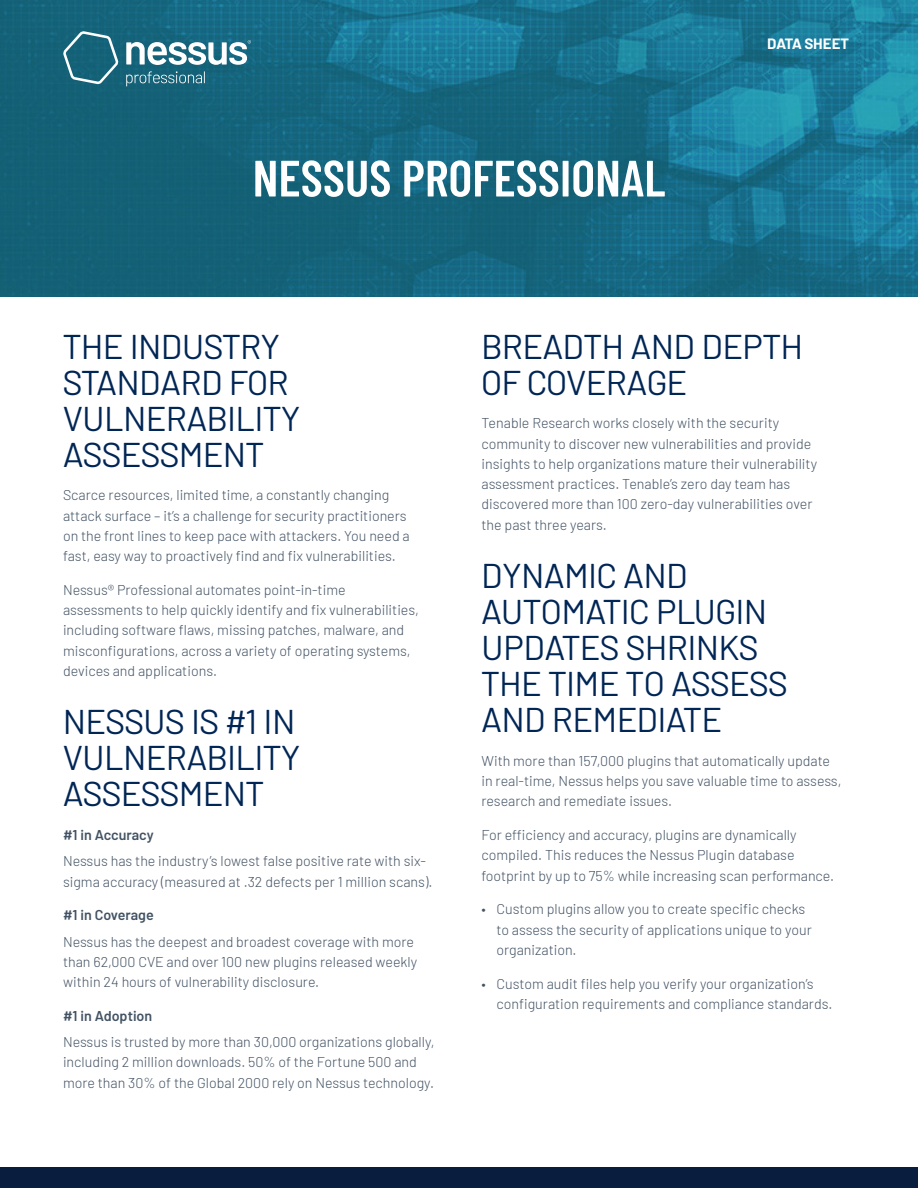
<style>
.page{position:relative;width:918px;height:1188px;background:#fff}
.page>*{position:absolute;margin:0;border:0;box-sizing:border-box;transform-origin:0 0}
.t1{font:600 51px "Barlow Condensed";color:#fff}
.Subhead_1-Barlow{font:34.5px/36px "Barlow";color:#002655}
.t2{font:700 15px "Barlow";color:#fff}
.Body-Barlow{font:300 14.25px/20.2px "Barlow";color:#435364}
.Subhead_3-Barlow{font:600 14.25px "Barlow";color:#435364}
</style>
<div class="page">
<img style="left:0;top:0;width:918px;height:297px">
<div style="left:0;top:1167px;width:918px;height:21px;background:#091d3f"></div>
<svg style="left:63px;top:31px;width:56px;height:53px"></svg>
<svg style="left:126px;top:71px;width:79px;height:15px"></svg>
<svg style="left:126px;top:40px;width:125px;height:25px"></svg>
<p class="t1" style="left:253px;top:142px;width:414px">NESSUS PROFESSIONAL</p>
<p class="t2" style="left:767px;top:32px;width:83px">DATA SHEET</p>
<p class="Subhead_1-Barlow" style="left:63px;top:325px;width:239px">THE INDUSTRY<br>STANDARD FOR<br>VULNERABILITY<br>ASSESSMENT</p>
<p class="Body-Barlow" style="left:63px;top:484px;width:348px">Scarce resources, limited time, a constantly changing attack surface – it’s a challenge for security practitioners on the front lines to keep pace with attackers. You need a fast, easy way to proactively find and fix vulnerabilities.</p>
<p class="Body-Barlow" style="left:63px;top:578px;width:357px">Nessus® Professional automates point-in-time assessments to help quickly identify and fix vulnerabilities, including software flaws, missing patches, malware, and misconfigurations, across a variety of operating systems, devices and applications.</p>
<p class="Subhead_1-Barlow" style="left:63px;top:701px;width:239px">NESSUS IS #1 IN<br>VULNERABILITY<br>ASSESSMENT</p>
<p class="Subhead_3-Barlow" style="left:63px;top:824px;width:92px">#1 in Accuracy</p>
<p class="Body-Barlow" style="left:63px;top:850px;width:371px">Nessus has the industry’s lowest false positive rate with six&shy;sigma accuracy (measured at .32 defects per 1 million scans).</p>
<p class="Subhead_3-Barlow" style="left:63px;top:905px;width:92px">#1 in Coverage</p>
<p class="Body-Barlow" style="left:63px;top:930px;width:356px">Nessus has the deepest and broadest coverage with more than 62,000 CVE and over 100 new plugins released weekly within 24 hours of vulnerability disclosure.</p>
<p class="Subhead_3-Barlow" style="left:63px;top:1005px;width:91px">#1 in Adoption</p>
<p class="Body-Barlow" style="left:63px;top:1031px;width:373px">Nessus is trusted by more than 30,000 organizations globally, including 2 million downloads. 50% of the Fortune 500 and more than 30% of the Global 2000 rely on Nessus technology.</p>
<p class="Subhead_1-Barlow" style="left:482px;top:325px;width:323px">BREADTH AND DEPTH<br>OF COVERAGE</p>
<p class="Body-Barlow" style="left:482px;top:412px;width:337px">Tenable Research works closely with the security community to discover new vulnerabilities and provide insights to help organizations mature their vulnerability assessment practices. Tenable’s zero day team has discovered more than 100 zero-day vulnerabilities over the past three years.</p>
<p class="Subhead_1-Barlow" style="left:482px;top:555px;width:307px">DYNAMIC AND<br>AUTOMATIC PLUGIN<br>UPDATES SHRINKS<br>THE TIME TO ASSESS<br>AND REMEDIATE</p>
<p class="Body-Barlow" style="left:482px;top:749px;width:362px">With more than 157,000 plugins that automatically update in real-time, Nessus helps you save valuable time to assess, research and remediate issues.</p>
<p class="Body-Barlow" style="left:482px;top:824px;width:354px">For efficiency and accuracy, plugins are dynamically compiled. This reduces the Nessus Plugin database footprint by up to 75% while increasing scan performance.</p>
<p class="Body-Barlow" style="left:496px;top:898px;width:317px;text-indent:-15px">• Custom plugins allow you to create specific checks to assess the security of applications unique to your organization.</p>
<p class="Body-Barlow" style="left:496px;top:972px;width:338px;text-indent:-15px">• Custom audit files help you verify your organization’s configuration requirements and compliance standards.</p>
</div>
